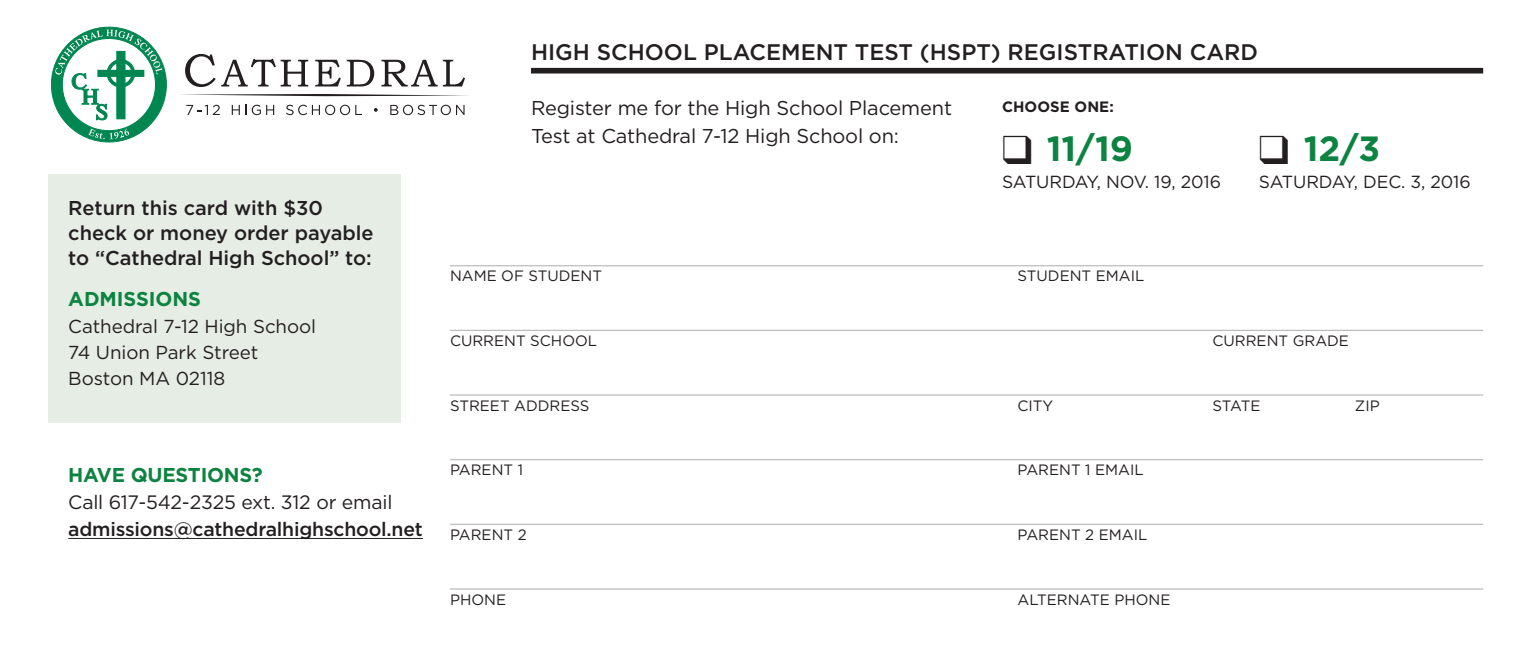
<style>
.page{position:relative;width:1530px;height:653px;background:#fff}
.page>*{position:absolute;margin:0;border:0;box-sizing:border-box;transform-origin:0 0}
.t1{font:700 35px "Gotham";color:#0c8340}
.t2{font:500 22.5px "Gotham";color:#231f20}
.t3{font:500 20px/25px "Gotham";color:#231f20}
.t4{font:20px/27.5px "Gotham";letter-spacing:-.01em;color:#231f20}
.t5{font:700 20px "Gotham";letter-spacing:-.01em;color:#0c8340}
.t6{font:500 19.5px "Gotham";letter-spacing:-.01em;color:#231f20}
.t7{font:19.5px "Gotham";letter-spacing:-.01em;color:#231f20}
.t8{font:18.75px/26.2px "Gotham";letter-spacing:-.005em;color:#231f20}
.t9{font:17.5px "Gotham";letter-spacing:-.005em;color:#231f20}
.t10{font:15px "Gotham";color:#231f20}
.t11{font:700 15px "Gotham";letter-spacing:.005em;color:#231f20}
.s1{color:#231f20}
</style>
<div class="page">
<hr style="left:450px;top:265px;width:1033px;height:1px;background:#bcbdc0">
<hr style="left:450px;top:330px;width:1033px;height:1px;background:#bcbdc0">
<hr style="left:450px;top:394px;width:1033px;height:1px;background:#bcbdc0">
<hr style="left:450px;top:459px;width:1033px;height:1px;background:#bcbdc0">
<hr style="left:450px;top:523px;width:1033px;height:2px;background:#bcbdc0">
<hr style="left:450px;top:588px;width:1033px;height:1px;background:#bcbdc0">
<div style="left:531px;top:68px;width:952px;height:5px;background:#231f20"></div>
<div style="left:48px;top:174px;width:353px;height:248px;background:#e6ede5"></div>
<hr style="left:68px;top:538px;width:355px;height:1px;background:#231f20">
<svg style="left:51px;top:27px;width:116px;height:115px"></svg>
<svg style="left:181px;top:94px;width:287px;height:2px"></svg>
<svg style="left:185px;top:54px;width:123px;height:33px"></svg>
<svg style="left:315px;top:60px;width:26px;height:26px"></svg>
<svg style="left:347px;top:60px;width:27px;height:26px"></svg>
<svg style="left:381px;top:60px;width:84px;height:26px"></svg>
<svg style="left:186px;top:105px;width:34px;height:10px"></svg>
<svg style="left:232px;top:105px;width:42px;height:10px"></svg>
<svg style="left:286px;top:105px;width:76px;height:10px"></svg>
<svg style="left:374px;top:108px;width:4px;height:4px"></svg>
<svg style="left:390px;top:105px;width:75px;height:10px"></svg>
<h3 class="t3" style="left:68px;top:195px;width:307px">Return this card with $30 check or money order payable to “Cathedral High School” to:</h3>
<h3 class="t5" style="left:68px;top:287px;width:134px">ADMISSIONS</h3>
<p class="t8" style="left:68px;top:312px;width:249px">CATHEDRAL 7-12 H IGH SCHOOL<br>74 U NION PARK STREET<br>BOSTON MA 02118</p>
<h3 class="t5" style="left:68px;top:463px;width:196px">HAVE QUESTIONS?</h3>
<p class="t7" style="left:68px;top:491px;width:326px">CALL 617-542-2325 EXT. 312 OR EMAIL</p>
<p class="t6" style="left:68px;top:517px;width:356px">admissions@cathedralhighschool.net</p>
<h2 class="t2" style="left:531px;top:39px;width:728px">High School Placement Test (HSPT) Registration Card</h2>
<h3 class="t4" style="left:531px;top:94px;width:423px">REGISTER ME FOR THE H IGH SCHOOL PLACEMENT<br>TEST AT CATHEDRAL 7-12 H IGH SCHOOL ON:</h3>
<p class="t11" style="left:1002px;top:98px;width:113px">CHOOSE ONE:</p>
<h1 class="t1" style="left:1002px;top:128px;width:133px"><span class="s1">❑</span> 11/19</h1>
<p class="t9" style="left:1002px;top:172px;width:221px">SATURDAY, NOV. 19, 2016</p>
<p class="t10" style="left:450px;top:267px;width:154px">NAME OF STUDENT</p>
<p class="t10" style="left:1017px;top:267px;width:128px">STUDENT EMAIL</p>
<h1 class="t1" style="left:1259px;top:128px;width:123px"><span class="s1">❑</span> 12/3</h1>
<p class="t9" style="left:1259px;top:172px;width:213px">SATURDAY, D EC. 3, 2016</p>
<p class="t10" style="left:450px;top:332px;width:149px">CURRENT SCHOOL</p>
<p class="t10" style="left:1212px;top:332px;width:138px">CURRENT GRADE</p>
<p class="t10" style="left:450px;top:397px;width:127px">STREET ADDRESS</p>
<p class="t10" style="left:1017px;top:397px;width:37px">CITY</p>
<p class="t10" style="left:1212px;top:397px;width:50px">STATE</p>
<p class="t10" style="left:1355px;top:397px;width:26px">ZIP</p>
<p class="t10" style="left:450px;top:461px;width:75px">PARENT 1</p>
<p class="t10" style="left:968px;top:461px;width:21px">P</p>
<p class="t10" style="left:1026px;top:461px;width:119px">ARENT 1 EMAIL</p>
<p class="t10" style="left:450px;top:526px;width:78px">PARENT 2</p>
<p class="t10" style="left:968px;top:526px;width:21px">P</p>
<p class="t10" style="left:1026px;top:526px;width:122px">ARENT 2 EMAIL</p>
<p class="t10" style="left:450px;top:590px;width:58px">PHONE</p>
<p class="t10" style="left:968px;top:590px;width:22px">A</p>
<p class="t10" style="left:1029px;top:590px;width:143px">LTERNATE PHON E</p>
</div>
